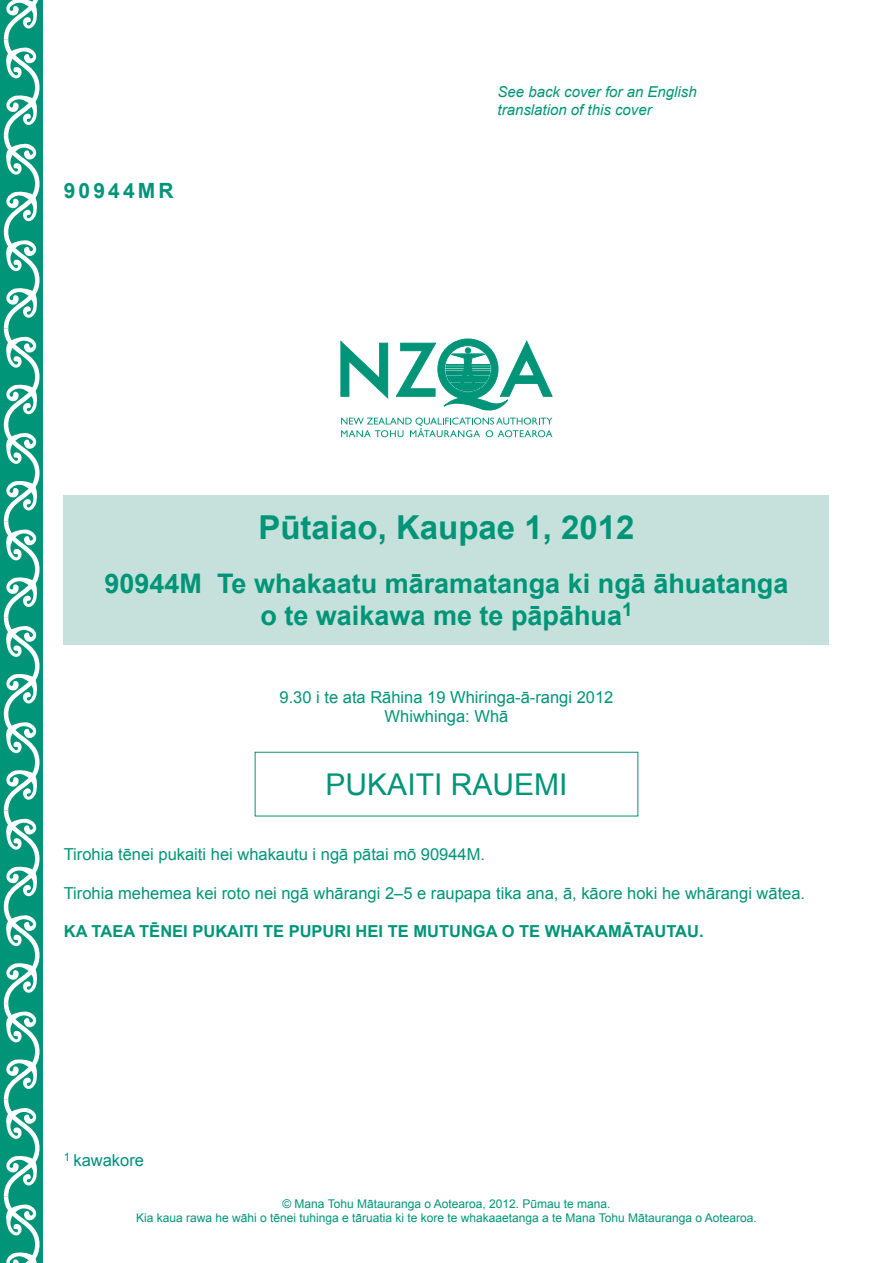
<style>
.page{position:relative;width:893px;height:1263px;background:#fff}
.page>*{position:absolute;margin:0;border:0;box-sizing:border-box;transform-origin:0 0}
.t1{font:700 33px "Arial";color:#009578}
.t2{font:30px "Arial";color:#009578}
.t3{font:700 27px/32.4px "Arial";color:#009578;text-align:center}
.Standard_number{font:700 21px "Arial";letter-spacing:.15em;color:#009578}
.Instructions{font:16.5px "Arial";color:#009578}
.Instructions-2{font:700 16.5px "Arial";color:#009578}
.Exam_date___Credits{font:16.5px "Arial";color:#009578}
.Instructions__normal{font:16.5px "Arial";color:#008e7f}
.Body_Text{font:italic 15px/18px "Arial";color:#009578}
.Copyright_notice{font:12px "Arial";color:#009578}
</style>
<div class="page">
<div style="left:0;top:0;width:42px;height:1263px;background:#009578"></div>
<svg style="left:3px;top:0;width:37px;height:1263px"></svg>
<div style="left:64px;top:495px;width:765px;height:150px;background:#c6e1db"></div>
<svg style="left:341px;top:339px;width:212px;height:98px"></svg>
<p class="Standard_number" style="left:64px;top:177px;width:111px">90944MR</p>
<p class="Body_Text" style="left:497px;top:83px;width:201px">See back cover for an English translation of this cover</p>
<p class="t1" style="left:258px;top:506px;width:377px">Pūtaiao, Kaupae 1, 2012</p>
<p class="t3" style="left:105px;top:568px;width:685px">90944M Te whakaatu māramatanga ki ngā āhuatanga o te waikawa me te pāpāhua<sup>1</sup></p>
<p class="Exam_date___Credits" style="left:280px;top:686px;width:335px">9.30 i te ata Rāhina 19 Whiringa-ā-rangi 2012</p>
<p class="Exam_date___Credits" style="left:385px;top:706px;width:125px">Whiwhinga: Whā</p>
<p class="t2" style="left:326px;top:765px;width:243px">PUKAITI RAUEMI</p>
<p class="Instructions" style="left:64px;top:843px;width:423px">Tirohia tēnei pukaiti hei whakautu i ngā pātai mō 90944M.</p>
<p class="Instructions" style="left:64px;top:882px;width:743px">Tirohia mehemea kei roto nei ngā whārangi 2–5 e raupapa tika ana, ā, kāore hoki he whārangi wātea.</p>
<p class="Instructions-2" style="left:64px;top:921px;width:641px">KA TAEA TĒNEI PUKAITI TE PUPURI HEI TE MUTUNGA O TE WHAKAMĀTAUTAU.</p>
<p class="Instructions__normal" style="left:64px;top:1150px;width:82px"><sup>1</sup> kawakore</p>
<p class="Copyright_notice" style="left:282px;top:1196px;width:330px">© Mana Tohu Mātauranga o Aotearoa, 2012. Pūmau te mana.</p>
<p class="Copyright_notice" style="left:136px;top:1210px;width:622px">Kia kaua rawa he wāhi o tēnei tuhinga e tāruatia ki te kore te whakaaetanga a te Mana Tohu Mātauranga o Aotearoa.</p>
</div>
